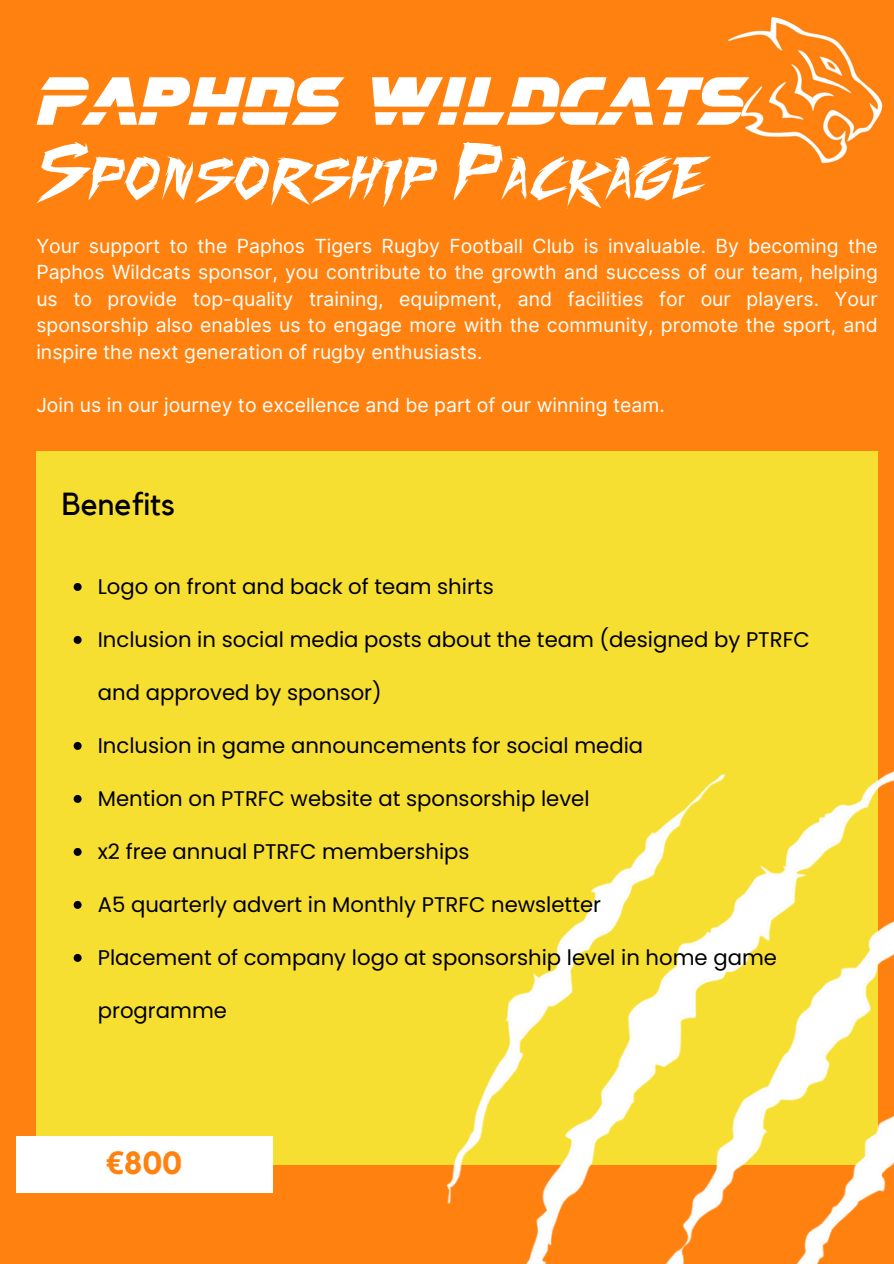
<style>
.page{position:relative;width:894px;height:1264px;background:#fff}
.page>*{position:absolute;margin:0;border:0;box-sizing:border-box;transform-origin:0 0}
.t1{font:64.65px "Fighting Spirit TBS";color:#fff}
.t2{font:500 59.4px "CC Running With Scissors";color:#fff}
.t3{font:31.8px "Kollektif";color:#000}
.t4{font:700 31.8px "Kollektif";color:#ff8210}
.t5{font:21.15px "Poppins";color:#000}
.t6{font:19.35px/26.5px "Inter";color:#fff;text-align:justify}
.s1{font-family:"Noto Sans"}
</style>
<div class="page">
<div style="left:0;top:0;width:893px;height:1263px;background:#ff8210"></div>
<div style="left:36px;top:451px;width:841px;height:713px;background:#f7df32"></div>
<img style="left:446px;top:765px;width:447px;height:498px">
<div style="left:16px;top:1135px;width:256px;height:57px;background:#fff"></div>
<img style="left:728px;top:17px;width:155px;height:147px">
<svg style="left:74px;top:583px;width:8px;height:8px"></svg>
<svg style="left:74px;top:636px;width:8px;height:8px"></svg>
<svg style="left:74px;top:742px;width:8px;height:8px"></svg>
<svg style="left:74px;top:795px;width:8px;height:8px"></svg>
<svg style="left:74px;top:848px;width:8px;height:7px"></svg>
<svg style="left:74px;top:900px;width:8px;height:8px"></svg>
<svg style="left:74px;top:953px;width:8px;height:8px"></svg>
<p class="t2" style="left:36px;top:77px;width:709px">PAPHOS WILDCATS</p>
<p class="t1" style="left:36px;top:142px;width:672px">Sponsorship Package</p>
<p class="t6" style="left:36px;top:232px;width:842px">Your support to the Paphos Tigers Rugby Football Club is invaluable. By becoming the Paphos Wildcats sponsor, you contribute to the growth and success of our team, helping us to provide top-quality training, equipment, and facilities for our players. Your sponsorship also enables us to engage more with the community, promote the sport, and inspire the next generation of rugby enthusiasts.</p>
<p class="t6" style="left:36px;top:391px;width:629px">Join us in our journey to excellence and be part of our winning team.</p>
<p class="t3" style="left:62px;top:489px;width:115px">Benefits</p>
<h3 class="t5" style="left:98px;top:571px;width:397px">Logo on front and back of team shirts</h3>
<p class="t5" style="left:98px;top:624px;width:713px">Inclusion in social media posts about the team (designed by PTRFC</p>
<p class="t5" style="left:98px;top:677px;width:285px">and approved by sponsor)</p>
<p class="t5" style="left:98px;top:730px;width:547px">Inclusion in game announcements for social media</p>
<p class="t5" style="left:98px;top:783px;width:493px">Mention on PTRFC website at sponsorship level</p>
<p class="t5" style="left:98px;top:836px;width:373px">x2 free annual PTRFC memberships</p>
<p class="t5" style="left:98px;top:889px;width:504px">A5 quarterly advert in Monthly PTRFC newsletter</p>
<p class="t5" style="left:98px;top:942px;width:680px">Placement of company logo at sponsorship level in home game</p>
<p class="t5" style="left:98px;top:995px;width:131px">programme</p>
<p class="t4" style="left:106px;top:1147px;width:78px"><span class="s1">€</span>800</p>
</div>
